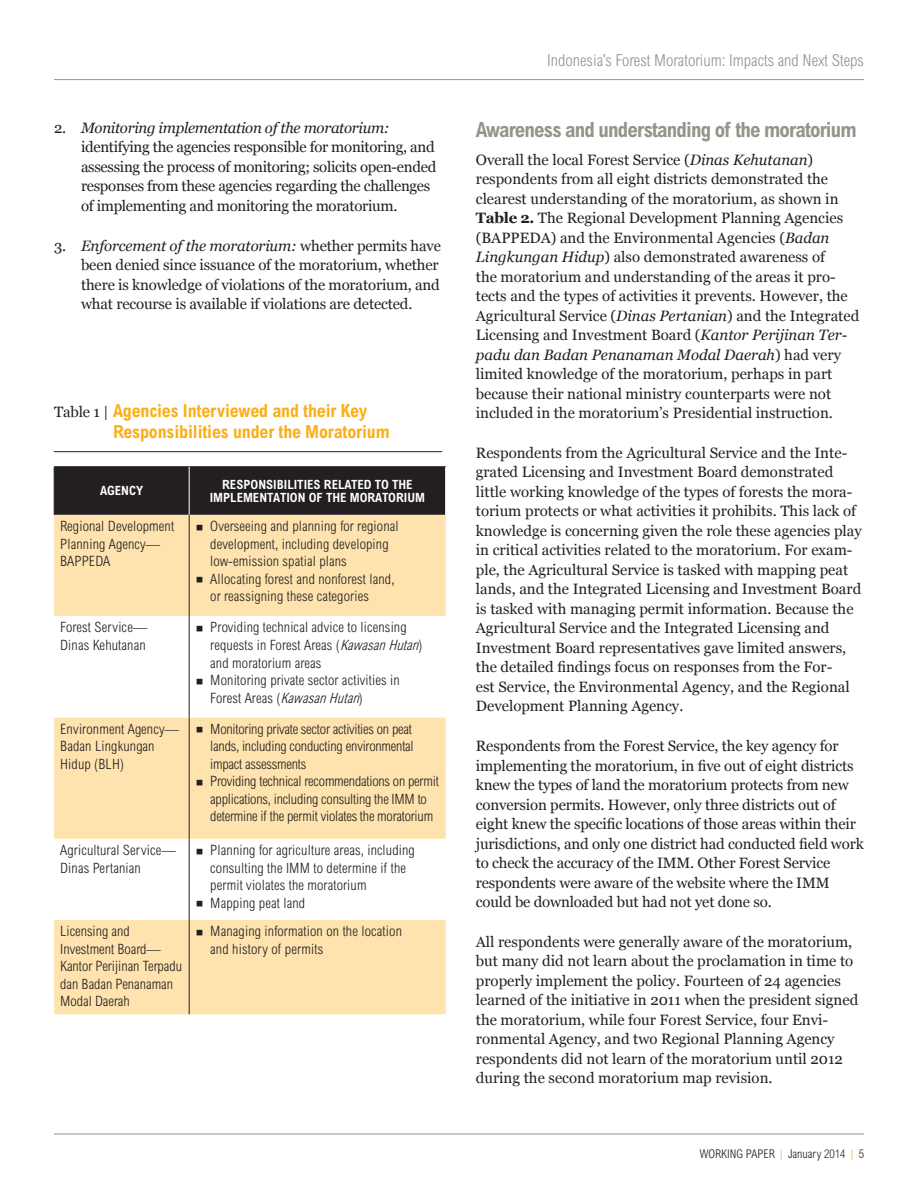
<style>
.page{position:relative;width:918px;height:1188px;background:#fff}
.page>*{position:absolute;margin:0;border:0;box-sizing:border-box;transform-origin:0 0}
.Body_Subhead_1{font:700 condensed 21px "Arial MT Std";letter-spacing:-.04em;color:#94948a}
.Figure_Head{font:700 condensed 18px/21px "Arial MT Std";letter-spacing:-.01em;color:#faaf18}
.t1{font:300 condensed 16.5px "Arial MT Std";color:#94948a}
.Body_Copy{font:15px/19.5px "Georgia";color:#231f20}
.Body_Copy-2{font:15px/19.5px "Georgia";letter-spacing:-.02em;color:#231f20}
.Table_Body_Copy{font:300 condensed 14.25px/17.5px "Arial MT Std";letter-spacing:.01em;color:#231f20}
.Table_Body_Copy-2{font:300 condensed 14.25px/17.5px "Arial MT Std";letter-spacing:-.015em;color:#231f20}
.Table_Header_Text{font:700 condensed 12.75px/13.5px "Arial MT Std";color:#fff;text-align:center}
.t2{font:300 condensed 12px "Arial MT Std";color:#231f20}
.s1{font-style:italic}
.s2{font-family:"Georgia";font-weight:400;font-stretch:normal;font-size:15px;color:#231f20}
.s3{font-family:"Georgia";font-weight:400;font-stretch:normal;font-size:25.5px}
.s4{font-weight:700}
.s5{color:#faaf18}
</style>
<div class="page">
<hr style="left:54px;top:79px;width:810px;height:1px;background:#94948a">
<hr style="left:54px;top:1134px;width:810px;height:1px;background:#94948a">
<hr style="left:54px;top:451px;width:388px;height:1px;background:#231f20">
<div style="left:55px;top:467px;width:390px;height:48px;background:#231f20"></div>
<div style="left:54px;top:515px;width:392px;height:499px;background:#fee3af"></div>
<svg style="left:54px;top:616px;width:392px;height:304px"></svg>
<hr style="left:54px;top:466px;width:135px;height:1px;background:#231f20">
<hr style="left:54px;top:467px;width:1px;height:48px;background:#231f20">
<hr style="left:189px;top:466px;width:257px;height:1px;background:#231f20">
<hr style="left:189px;top:467px;width:1px;height:48px;background:#fff">
<hr style="left:189px;top:515px;width:1px;height:101px;background:#231f20">
<hr style="left:189px;top:616px;width:1px;height:101px;background:#231f20">
<hr style="left:189px;top:717px;width:1px;height:122px;background:#231f20">
<hr style="left:189px;top:839px;width:1px;height:81px;background:#231f20">
<hr style="left:189px;top:920px;width:1px;height:94px;background:#231f20">
<p class="Body_Copy-2" style="left:81px;top:118px;width:357px;text-indent:-27px">2. <span class="s1">Monitoring implementation of the moratorium: </span>identifying the agencies responsible for monitoring, and assessing the process of monitoring; solicits open-ended responses from these agencies regarding the challenges of implementing and monitoring the moratorium.</p>
<p class="Body_Copy" style="left:81px;top:236px;width:362px;text-indent:-27px">3. <span class="s1">Enforcement of the moratorium:</span> whether permits have been denied since issuance of the moratorium, whether there is knowledge of violations of the moratorium, and what recourse is available if violations are detected.</p>
<p class="Figure_Head" style="left:113px;top:400px;width:278px;text-indent:-59px"><span class="s2">Table 1 |</span> Agencies Interviewed and their Key<br>Responsibilities under the Moratorium</p>
<p class="Table_Header_Text" style="left:100px;top:484px;width:45px">AGENCY</p>
<p class="Table_Header_Text" style="left:210px;top:477px;width:217px">RESPONSIBILITIES RELATED TO THE<br>IMPLEMENTATION OF THE MORATORIUM</p>
<p class="Table_Body_Copy" style="left:60px;top:517px;width:116px">Regional Development<br>Planning Agency—<br>BAPPEDA</p>
<p class="Table_Body_Copy" style="left:210px;top:517px;width:190px;text-indent:-15px"><span class="s3">▪</span> Overseeing and planning for regional development, including developing low-emission spatial plans</p>
<p class="Table_Body_Copy" style="left:210px;top:570px;width:186px;text-indent:-15px"><span class="s3">▪</span> Allocating forest and nonforest land, or reassigning these categories</p>
<p class="Table_Body_Copy" style="left:60px;top:619px;width:89px">Forest Service—<br>Dinas Kehutanan</p>
<p class="Table_Body_Copy" style="left:210px;top:619px;width:214px;text-indent:-15px"><span class="s3">▪</span> Providing technical advice to licensing requests in Forest Areas (<span class="s1">KawasanHutan</span>) and moratorium areas</p>
<p class="Table_Body_Copy" style="left:210px;top:671px;width:191px;text-indent:-15px"><span class="s3">▪</span> Monitoring private sector activities in<br>F o r e s t A r e a s ( <span class="s1">KawasanHutan</span>)</p>
<p class="Table_Body_Copy" style="left:60px;top:720px;width:120px">Environment Agency—<br>Badan Lingkungan<br>Hidup (BLH)</p>
<p class="Table_Body_Copy-2" style="left:210px;top:720px;width:205px;text-indent:-15px"><span class="s3">▪</span> Monitoring private sector activities on peat lands, including conducting environmental impact assessments</p>
<p class="Table_Body_Copy-2" style="left:210px;top:772px;width:230px;text-indent:-15px"><span class="s3">▪</span> Providing technical recommendations on permit applications, including consulting the IMM to determine if the permit violates the moratorium</p>
<p class="Table_Body_Copy" style="left:60px;top:841px;width:117px">Agricultural Service—<br>Dinas Pertanian</p>
<p class="Table_Body_Copy" style="left:210px;top:841px;width:206px;text-indent:-15px"><span class="s3">▪</span> Planning for agriculture areas, including consulting the IMM to determine if the permit violates the moratorium</p>
<p class="Table_Body_Copy" style="left:195px;top:894px;width:111px"><span class="s3">▪</span> Mapping peat land</p>
<p class="Table_Body_Copy" style="left:60px;top:922px;width:123px">Licensing and<br>Investment Board—<br>Kantor Perijinan Terpadu dan Badan Penanaman<br>Modal Daerah</p>
<p class="Table_Body_Copy" style="left:210px;top:922px;width:193px;text-indent:-15px"><span class="s3">▪</span> Managing information on the location and history of permits</p>
<p class="t1" style="left:547px;top:51px;width:318px">Indonesia’s Forest Moratorium: Impacts and Next Steps</p>
<p class="Body_Subhead_1" style="left:476px;top:117px;width:382px">Awareness and understanding of the moratorium</p>
<p class="Body_Copy" style="left:476px;top:150px;width:385px">Overall the local Forest Service (<span class="s1">Dinas Kehutanan</span>) respondents from all eight districts demonstrated the clearest understanding of the moratorium, as shown in <span class="s4">Table 2.</span> The Regional Development Planning Agencies (BAPPEDA) and the Environmental Agencies (<span class="s1">Badan Lingkungan Hidup</span>) also demonstrated awareness of<br>the moratorium and understanding of the areas it pro&shy;tects and the types of activities it prevents. However, the Agricultural Service (<span class="s1">Dinas Pertanian</span>) and the Integrated Licensing and Investment Board (<span class="s1">Kantor Perijinan Ter&shy;padu dan Badan Penanaman Modal Daerah</span>) had very limited knowledge of the moratorium, perhaps in part because their national ministry counterparts were not included in the moratorium’s Presidential instruction.</p>
<p class="Body_Copy" style="left:476px;top:443px;width:388px">Respondents from the Agricultural Service and the Inte&shy;grated Licensing and Investment Board demonstrated little working knowledge of the types of forests the mora&shy;torium protects or what activities it prohibits. This lack of knowledge is concerning given the role these agencies play in critical activities related to the moratorium. For exam&shy;ple, the Agricultural Service is tasked with mapping peat lands, and the Integrated Licensing and Investment Board is tasked with managing permit information. Because the Agricultural Service and the Integrated Licensing and Investment Board representatives gave limited answers, the detailed findings focus on responses from the For-<br>est Service, the Environmental Agency, and the Regional Development Planning Agency.</p>
<p class="Body_Copy" style="left:476px;top:737px;width:389px">Respondents from the Forest Service, the key agency for implementing the moratorium, in five out of eight districts knew the types of land the moratorium protects from new conversion permits. However, only three districts out of eight knew the specific locations of those areas within their jurisdictions, and only one district had conducted field work to check the accuracy of the IMM. Other Forest Service respondents were aware of the website where the IMM could be downloaded but had not yet done so.</p>
<p class="Body_Copy" style="left:476px;top:932px;width:384px">All respondents were generally aware of the moratorium, but many did not learn about the proclamation in time to properly implement the policy. Fourteen of 24 agencies learned of the initiative in 2011 when the president signed the moratorium, while four Forest Service, four Envi&shy;ronmental Agency, and two Regional Planning Agency respondents did not learn of the moratorium until 2012 during the second moratorium map revision.</p>
<p class="t2" style="left:700px;top:1147px;width:166px">WORKING PAPER <span class="s5">|</span> January 2014 <span class="s5">|</span> 5</p>
</div>
